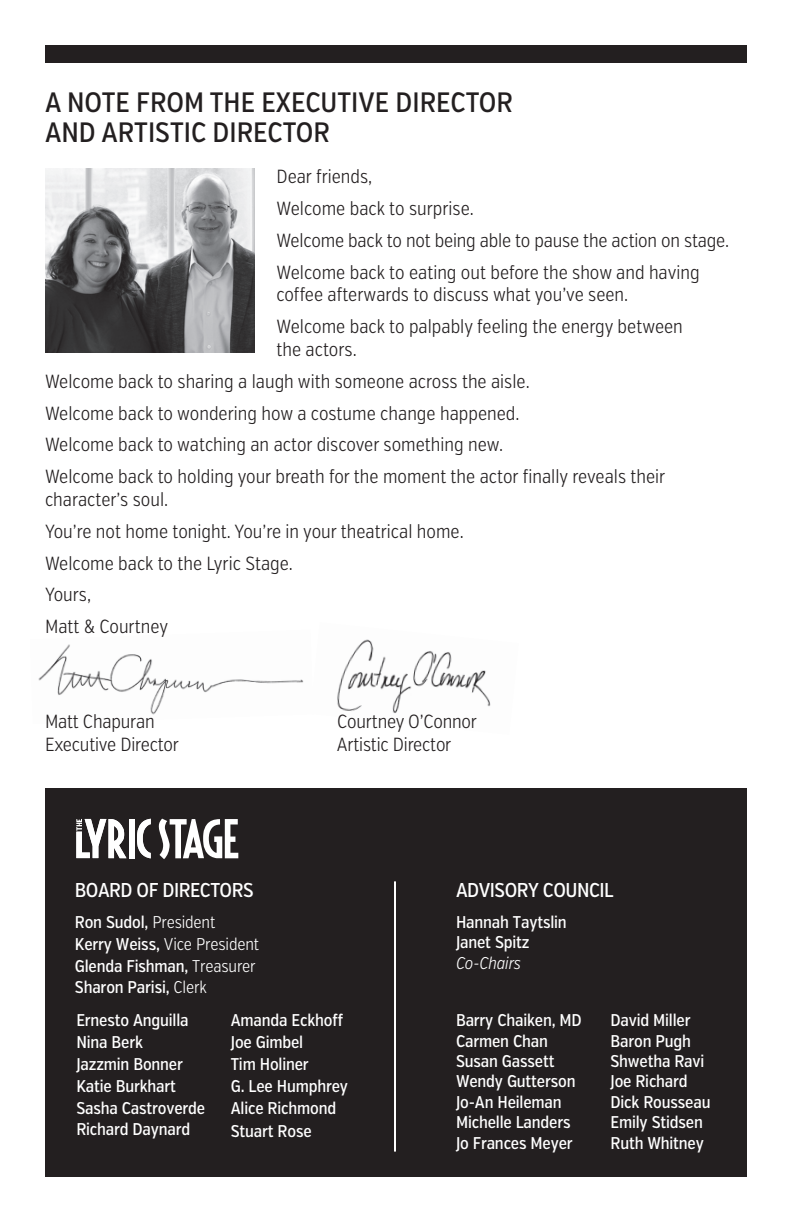
<style>
.page{position:relative;width:792px;height:1224px;background:#fff}
.page>*{position:absolute;margin:0;border:0;box-sizing:border-box;transform-origin:0 0}
.t1{font:500 28px/30px "Verb Ex Cond";color:#231f20}
.t2{font:500 20px "Verb Ex Cond";letter-spacing:-.025em;color:#fff}
.t3{font:300 19px/31.8px "Verb Ex Cond";color:#231f20}
.t4{font:500 17px/20.4px "Verb Ex Cond";letter-spacing:-.01em;color:#fff}
.t5{font:italic 300 17px "Verb Ex Cond";letter-spacing:-.01em;color:#fff}
.s1{font-weight:300}
</style>
<div class="page">
<img style="left:337px;top:639px;width:154px;height:74px">
<img style="left:38px;top:644px;width:266px;height:71px">
<img style="left:45px;top:168px;width:210px;height:184px">
<div style="left:45px;top:788px;width:702px;height:389px;background:#231f20"></div>
<div style="left:45px;top:45px;width:702px;height:18px;background:#231f20"></div>
<svg style="left:159px;top:819px;width:79px;height:40px"></svg>
<div style="left:129px;top:819px;width:5px;height:39px;background:#fff"></div>
<svg style="left:137px;top:819px;width:14px;height:39px"></svg>
<svg style="left:76px;top:819px;width:51px;height:39px"></svg>
<hr style="left:394px;top:881px;width:2px;height:271px;background:#fff">
<h1 class="t1" style="left:45px;top:88px;width:470px">A NOTE FROM THE EXECUTIVE DIRECTOR<br>AND ARTISTIC DIRECTOR</h1>
<p class="t3" style="left:276px;top:161px;width:454px">Dear friends,<br>Welcome back to surprise.<br>Welcome back to not being able to pause the action on stage.<br>Welcome back to eating out before the show and having</p>
<p class="t3" style="left:276px;top:279px;width:408px">coffee afterwards to discuss what you’ve seen.<br>Welcome back to palpably feeling the energy between</p>
<p class="t3" style="left:45px;top:334px;width:622px;text-indent:231px">the actors.<br>Welcome back to sharing a laugh with someone across the aisle.<br>Welcome back to wondering how a costume change happened.<br>Welcome back to watching an actor discover something new.<br>Welcome back to holding your breath for the moment the actor finally reveals their</p>
<p class="t3" style="left:45px;top:484px;width:420px">character’s soul.<br>You’re not home tonight. You’re in your theatrical home.<br>Welcome back to the Lyric Stage.<br>Yours,<br>Matt &amp; Courtney</p>
<p class="t3" style="left:45px;top:706px;width:111px">Matt Chapuran</p>
<p class="t3" style="left:337px;top:706px;width:141px">Courtney O’Connor</p>
<p class="t3" style="left:45px;top:729px;width:135px">Executive Director</p>
<p class="t3" style="left:337px;top:729px;width:116px">Artistic Director</p>
<p class="t2" style="left:75px;top:879px;width:180px">BOARD OF DIRECTORS</p>
<p class="t4" style="left:75px;top:911px;width:186px;line-height:21.8px">Ron Sudol, <span class="s1">President<br></span>Kerry Weiss, <span class="s1">Vice President<br></span>Glenda Fishman, <span class="s1">Treasurer<br></span>Sharon Parisi, <span class="s1">Clerk</span></p>
<p class="t4" style="left:76px;top:1010px;width:130px;line-height:21.8px">Ernesto Anguilla<br>Nina Berk<br>Jazzmin Bonner<br>Katie Burkhart<br>Sasha Castroverde<br>Richard Daynard</p>
<p class="t4" style="left:231px;top:1010px;width:119px;line-height:22px">Amanda Eckhoff<br>Joe Gimbel<br>Tim Holiner<br>G. Lee Humphrey<br>Alice Richmond<br>Stuart Rose</p>
<p class="t2" style="left:456px;top:879px;width:159px">ADVISORY COUNCIL</p>
<p class="t4" style="left:456px;top:912px;width:112px">Hannah Taytslin<br>Janet Spitz</p>
<p class="t5" style="left:456px;top:953px;width:67px">Co-Chairs</p>
<p class="t4" style="left:456px;top:1010px;width:127px">Barry Chaiken, MD<br>Carmen Chan<br>Susan Gassett<br>Wendy Gutterson<br>Jo-An Heileman<br>Michelle Landers<br>Jo Frances Meyer</p>
<p class="t4" style="left:610px;top:1010px;width:102px">David Miller<br>Baron Pugh<br>Shwetha Ravi<br>Joe Richard<br>Dick Rousseau<br>Emily Stidsen<br>Ruth Whitney</p>
</div>
